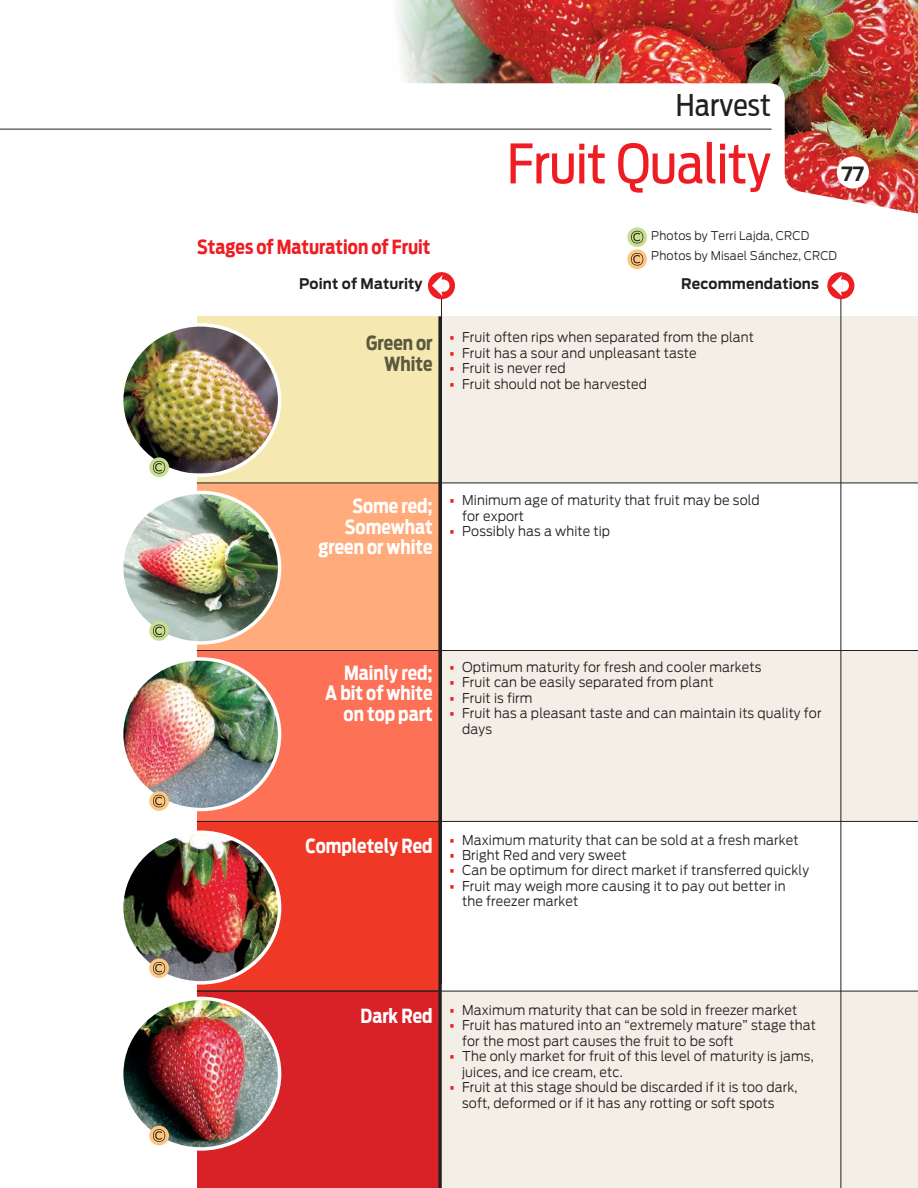
<style>
.page{position:relative;width:918px;height:1188px;background:#fff}
.page>*{position:absolute;margin:0;border:0;box-sizing:border-box;transform-origin:0 0}
.t1{font:54px "Antenna Cond";letter-spacing:-.01em;color:#ee1d23}
.t2{font:30px "Antenna Cond";letter-spacing:.005em;color:#231f20}
.Nutricion_titulos{font:700 19.5px/20.2px "Antenna Cond";color:#fff;text-align:right;scale:.94 1}
.Nutricion_titulos-2{font:700 19.5px "Antenna Cond";color:#ee1d23;scale:.94 1}
.Nutricion_titulos-3{font:700 19.5px/20.2px "Antenna Cond";color:#5a583d;text-align:right;scale:.94 1}
.t3{font:700 19.5px "Antenna";color:#231f20}
.t4{font:700 14.55px "Antenna";letter-spacing:.01em;color:#231f20;scale:.94 1}
.Nutricion{font:300 13.5px/15.5px "Antenna";letter-spacing:.01em;color:#231f20;scale:.94 1}
.Nutricion-2{font:300 12px "Antenna";letter-spacing:.01em;color:#231f20;scale:.94 1}
.s1{font-weight:900;color:#ee1d23}
</style>
<div class="page">
<img style="left:363px;top:0;width:555px;height:214px">
<div style="left:837px;top:156px;width:32px;height:33px;background:#fff;border-radius:50%"></div>
<hr style="left:0;top:129px;width:772px;height:1px;background:#231f20">
<div style="left:198px;top:991px;width:720px;height:197px;background:#f3efe6"></div>
<div style="left:197px;top:992px;width:243px;height:196px;background:#d92128"></div>
<div style="left:197px;top:801px;width:243px;height:190px;background:#ef3826"></div>
<div style="left:198px;top:651px;width:720px;height:170px;background:#f3efe6"></div>
<div style="left:197px;top:651px;width:243px;height:170px;background:#fd7156"></div>
<div style="left:198px;top:316px;width:720px;height:168px;background:#f3efe6"></div>
<div style="left:197px;top:316px;width:243px;height:170px;background:#f5e8b1"></div>
<div style="left:197px;top:483px;width:243px;height:168px;background:#ffab7c"></div>
<hr style="left:441px;top:298px;width:1px;height:686px;background:#231f20">
<div style="left:428px;top:272px;width:27px;height:27px;background:#ee1d23;border-radius:50%"></div>
<svg style="left:432px;top:275px;width:18px;height:21px"></svg>
<hr style="left:841px;top:298px;width:1px;height:890px;background:#231f20">
<svg style="left:438px;top:316px;width:4px;height:872px;fill:#231f20"></svg>
<img style="left:124px;top:325px;width:156px;height:148px">
<div style="left:120px;top:323px;width:161px;height:154px;border:3px solid #fff;border-radius:50%"></div>
<hr style="left:197px;top:483px;width:721px;height:1px;background:#231f20">
<hr style="left:197px;top:650px;width:721px;height:1px;background:#231f20">
<hr style="left:197px;top:821px;width:721px;height:1px;background:#231f20">
<img style="left:124px;top:659px;width:156px;height:151px">
<div style="left:120px;top:657px;width:161px;height:154px;border:3px solid #fff;border-radius:50%"></div>
<img style="left:124px;top:492px;width:156px;height:151px">
<div style="left:120px;top:491px;width:161px;height:154px;border:3px solid #fff;border-radius:50%"></div>
<img style="left:124px;top:832px;width:156px;height:150px">
<div style="left:120px;top:831px;width:161px;height:154px;border:3px solid #fff;border-radius:50%"></div>
<hr style="left:197px;top:991px;width:721px;height:1px;background:#231f20">
<img style="left:124px;top:998px;width:156px;height:151px">
<div style="left:120px;top:997px;width:161px;height:154px;border:3px solid #fff;border-radius:50%"></div>
<div style="left:827px;top:272px;width:27px;height:27px;background:#ee1d23;border-radius:50%"></div>
<svg style="left:831px;top:275px;width:18px;height:21px"></svg>
<div style="left:149px;top:1126px;width:20px;height:19px;background:#fdc77f;border-radius:50%"></div>
<svg style="left:153px;top:1129px;width:12px;height:13px"></svg>
<svg style="left:149px;top:958px;width:20px;height:20px"></svg>
<svg style="left:153px;top:962px;width:12px;height:13px"></svg>
<svg style="left:149px;top:791px;width:20px;height:20px"></svg>
<svg style="left:153px;top:795px;width:12px;height:12px"></svg>
<svg style="left:149px;top:621px;width:20px;height:20px"></svg>
<svg style="left:153px;top:625px;width:12px;height:12px"></svg>
<svg style="left:149px;top:457px;width:20px;height:20px"></svg>
<svg style="left:153px;top:461px;width:12px;height:13px"></svg>
<svg style="left:627px;top:227px;width:20px;height:20px"></svg>
<svg style="left:631px;top:231px;width:12px;height:12px"></svg>
<svg style="left:627px;top:249px;width:20px;height:20px"></svg>
<svg style="left:631px;top:253px;width:12px;height:13px"></svg>
<p class="Nutricion_titulos-2" style="left:197px;top:235px;width:250px">Stages of Maturation of Fruit</p>
<p class="t4" style="left:299px;top:275px;width:133px">Point of Maturity</p>
<p class="Nutricion_titulos-3" style="left:366px;top:333px;width:72px">Green or<br>White</p>
<p class="t2" style="left:676px;top:88px;width:97px">Harvest</p>
<p class="t1" style="left:507px;top:132px;width:266px">Fruit Quality</p>
<p class="t3" style="left:841px;top:162px;width:24px">77</p>
<p class="Nutricion-2" style="left:651px;top:229px;width:169px">Photos by Terri Lajda, CRCD</p>
<p class="Nutricion-2" style="left:651px;top:248px;width:199px">Photos by Misael Sánchez, CRCD</p>
<p class="t4" style="left:681px;top:275px;width:148px">Recommendations</p>
<p class="Nutricion" style="left:449px;top:330px;width:326px"><span class="s1">•</span> Fruit often rips when separated from the plant</p>
<p class="Nutricion" style="left:449px;top:345px;width:265px"><span class="s1">•</span> Fruit has a sour and unpleasant taste</p>
<p class="Nutricion" style="left:449px;top:361px;width:125px"><span class="s1">•</span> Fruit is never red</p>
<p class="Nutricion" style="left:449px;top:376px;width:212px"><span class="s1">•</span> Fruit should not be harvested</p>
<p class="Nutricion_titulos" style="left:318px;top:496px;width:123px">Some red;<br>Somewhat green or white</p>
<p class="Nutricion" style="left:462px;top:493px;width:318px;text-indent:-13px"><span class="s1">•</span> Minimum age of maturity that fruit may be sold for export</p>
<p class="Nutricion" style="left:449px;top:524px;width:173px"><span class="s1">•</span> Possibly has a white tip</p>
<p class="Nutricion_titulos" style="left:325px;top:663px;width:116px">Mainly red;<br>A bit of white on top part</p>
<p class="Nutricion" style="left:449px;top:659px;width:333px"><span class="s1">•</span> Optimum maturity for fresh and cooler markets</p>
<p class="Nutricion" style="left:449px;top:675px;width:283px"><span class="s1">•</span> Fruit can be easily separated from plant</p>
<p class="Nutricion" style="left:449px;top:690px;width:90px"><span class="s1">•</span> Fruit is firm</p>
<p class="Nutricion" style="left:462px;top:706px;width:384px;text-indent:-13px"><span class="s1">•</span> Fruit has a pleasant taste and can maintain its quality for days</p>
<p class="Nutricion_titulos" style="left:305px;top:836px;width:137px">Completely Red</p>
<p class="Nutricion" style="left:449px;top:832px;width:373px"><span class="s1">•</span> Maximum maturity that can be sold at a fresh market</p>
<p class="Nutricion" style="left:449px;top:847px;width:190px"><span class="s1">•</span> Bright Red and very sweet</p>
<p class="Nutricion" style="left:449px;top:863px;width:384px"><span class="s1">•</span> Can be optimum for direct market if transferred quickly</p>
<p class="Nutricion" style="left:462px;top:878px;width:346px;text-indent:-13px"><span class="s1">•</span> Fruit may weigh more causing it to pay out better in the freezer market</p>
<p class="Nutricion_titulos" style="left:361px;top:1006px;width:78px">Dark Red</p>
<p class="Nutricion" style="left:449px;top:1002px;width:371px"><span class="s1">•</span> Maximum maturity that can be sold in freezer market</p>
<p class="Nutricion" style="left:462px;top:1018px;width:378px;text-indent:-13px"><span class="s1">•</span> Fruit has matured into an “extremely mature” stage that for the most part causes the fruit to be soft</p>
<p class="Nutricion" style="left:462px;top:1049px;width:376px;text-indent:-13px"><span class="s1">•</span> The only market for fruit of this level of maturity is jams, juices, and ice cream, etc.</p>
<p class="Nutricion" style="left:462px;top:1080px;width:358px;text-indent:-13px"><span class="s1">•</span> Fruit at this stage should be discarded if it is too dark, soft, deformed or if it has any rotting or soft spots</p>
</div>
